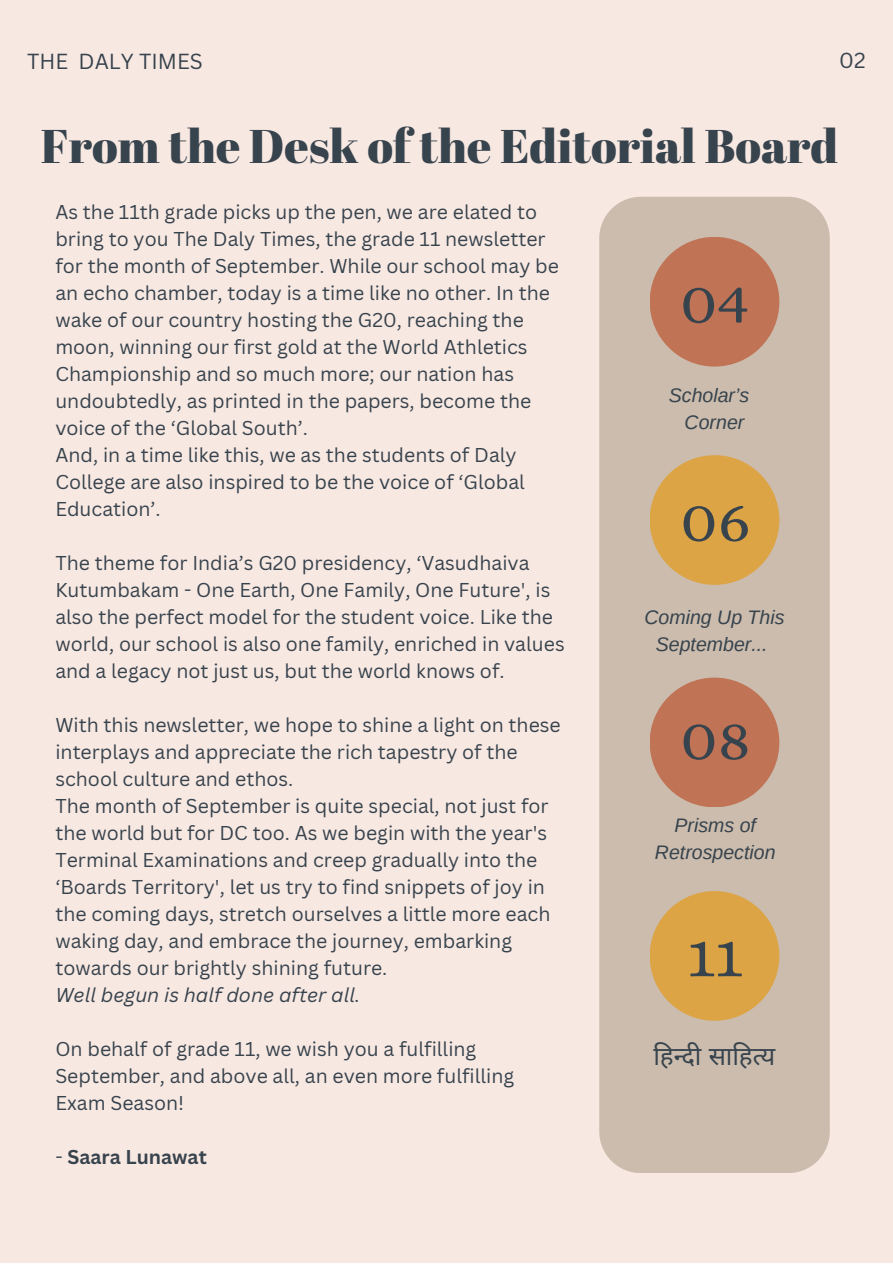
<style>
.page{position:relative;width:893px;height:1264px;background:#fff}
.page>*{position:absolute;margin:0;border:0;box-sizing:border-box;transform-origin:0 0}
.t1{font:64.5px "Alice";color:#37434d}
.t2{font:47.25px "Abril Fatface";color:#37434d}
.t3{font:25.5px "Noto Sans Devanagari";color:#37434d}
.t4{font:21.15px "Canva Sans";color:#37434d}
.t5{font:19.5px/27px "Canva Sans";color:#37434d}
.t6{font:italic 19.5px/27px "Arimo";color:#37434d;text-align:center}
.t7{font:italic 19.5px "Canva Sans";color:#37434d}
.t8{font:700 19.5px "Canva Sans";color:#37434d}
.s1{font-weight:400}
</style>
<div class="page">
<div style="left:0;top:0;width:892px;height:1262px;background:#f8e8e2"></div>
<div style="left:599px;top:197px;width:230px;height:976px;background:#cbbcad"></div>
<div style="left:649px;top:237px;width:130px;height:129px;background:#c07355;border-radius:50%"></div>
<div style="left:649px;top:455px;width:130px;height:130px;background:#dca445;border-radius:50%"></div>
<div style="left:649px;top:677px;width:130px;height:130px;background:#c07355;border-radius:50%"></div>
<div style="left:649px;top:891px;width:130px;height:129px;background:#dca445;border-radius:50%"></div>
<p class="t4" style="left:27px;top:46px;width:177px">THE DALY TIMES</p>
<p class="t4" style="left:839px;top:46px;width:28px">02</p>
<p class="t2" style="left:41px;top:113px;width:798px">From the Desk of the Editorial Board</p>
<p class="t5" style="left:55px;top:198px;width:505px">As the 11th grade picks up the pen, we are elated to bring to you The Daly Times, the grade 11 newsletter for the month of September. While our school may be an echo chamber, today is a time like no other. In the wake of our country hosting the G20, reaching the moon, winning our first gold at the World Athletics Championship and so much more; our nation has undoubtedly, as printed in the papers, become the voice of the ‘Global South’.</p>
<p class="t5" style="left:55px;top:441px;width:471px">And, in a time like this, we as the students of Daly<br>College are also inspired to be the voice of ‘Global<br>Education’.</p>
<p class="t5" style="left:55px;top:549px;width:511px">The theme for India’s G20 presidency, ‘Vasudhaiva Kutumbakam - One Earth, One Family, One Future', is also the perfect model for the student voice. Like the world, our school is also one family, enriched in values and a legacy not just us, but the world knows of.</p>
<p class="t5" style="left:55px;top:710px;width:507px">With this newsletter, we hope to shine a light on these interplays and appreciate the rich tapestry of the school culture and ethos.</p>
<p class="t5" style="left:55px;top:791px;width:496px">The month of September is quite special, not just for the world but for DC too. As we begin with the year's Terminal Examinations and creep gradually into the ‘Boards Territory', let us try to find snippets of joy in the coming days, stretch ourselves a little more each waking day, and embrace the journey, embarking towards our brightly shining future.</p>
<p class="t7" style="left:55px;top:980px;width:306px">Well begun is half done after all.</p>
<p class="t5" style="left:55px;top:1034px;width:460px">On behalf of grade 11, we wish you a fulfilling<br>September, and above all, an even more fulfilling<br>Exam Season!</p>
<p class="t8" style="left:55px;top:1142px;width:153px"><span class="s1">-</span> Saara Lunawat</p>
<p class="t1" style="left:679px;top:263px;width:71px">04</p>
<p class="t6" style="left:668px;top:382px;width:82px">Scholar’s<br>Corner</p>
<p class="t1" style="left:680px;top:481px;width:72px">06</p>
<p class="t6" style="left:644px;top:604px;width:142px">Coming Up This<br>September...</p>
<p class="t1" style="left:680px;top:700px;width:72px">08</p>
<p class="t6" style="left:655px;top:812px;width:122px">Prisms of<br>Retrospection</p>
<p class="t1" style="left:687px;top:917px;width:57px">11</p>
<p class="t3" style="left:653px;top:1042px;width:123px">हिन्दी सा हित्य</p>
</div>
